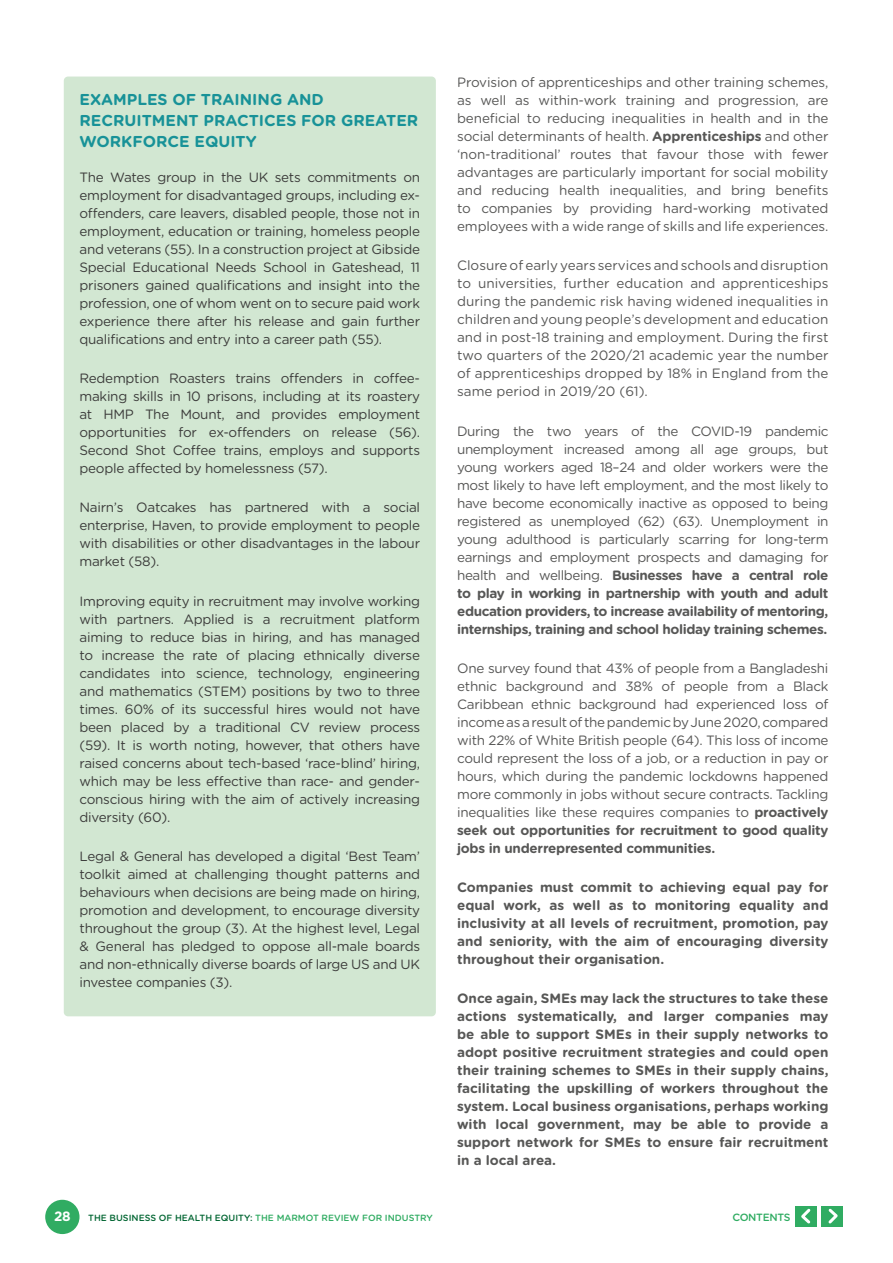
<style>
.page{position:relative;width:893px;height:1263px;background:#fff}
.page>*{position:absolute;margin:0;border:0;box-sizing:border-box;transform-origin:0 0}
.t1{font:700 15.75px/21px "Gotham Rounded";color:#189298}
.t2{font:13.5px/18px "Gotham Rounded";letter-spacing:-.02em;color:#575756;text-align:justify}
.t3{font:13.5px/18px "Gotham Rounded";letter-spacing:-.02em;color:#3c3c3b;text-align:justify}
.t4{font:700 13.5px/18px "Gotham Rounded";color:#575756;text-align:justify}
.t5{font:700 13.5px "Gotham Rounded";color:#fff}
.t6{font:500 10.5px "Gotham Rounded";letter-spacing:-.03em;color:#30ac62}
.t7{font:500 9px "Gotham Rounded";color:#046734}
.s1{font-weight:700}
.s2{color:#30ac62}
</style>
<div class="page">
<div style="left:45px;top:1200px;width:35px;height:34px;background:#30ac62;border-radius:50%"></div>
<div style="left:796px;top:1206px;width:21px;height:20px;background:#30ac62"></div>
<svg style="left:801px;top:1208px;width:10px;height:16px"></svg>
<div style="left:822px;top:1206px;width:21px;height:20px;background:#30ac62"></div>
<svg style="left:828px;top:1208px;width:10px;height:16px"></svg>
<div style="left:64px;top:77px;width:372px;height:939px;background:#d2e7d2;border-radius:4px"></div>
<p class="t1" style="left:80px;top:88px;width:340px">EXAMPLES OF TRAINING AND<br>RECRUITMENT PRACTICES FOR GREATER<br>WORKFORCE EQUITY</p>
<p class="t3" style="left:80px;top:167px;width:342px">The Wates group in the UK sets commitments on employment for disadvantaged groups, including ex&shy;offenders, care leavers, disabled people, those not in employment, education or training, homeless people and veterans (55). In a construction project at Gibside Special Educational Needs School in Gateshead, 11 prisoners gained qualifications and insight into the profession, one of whom went on to secure paid work experience there after his release and gain further qualifications and entry into a career path (55).</p>
<p class="t3" style="left:80px;top:369px;width:342px">Redemption Roasters trains offenders in coffee&shy;making skills in 10 prisons, including at its roastery at HMP The Mount, and provides employment opportunities for ex-offenders on release (56).<br>Second Shot Coffee trains, employs and supports people affected by homelessness (57).</p>
<p class="t3" style="left:80px;top:498px;width:342px">Nairn’s Oatcakes has partnered with a social enterprise, Haven, to provide employment to people with disabilities or other disadvantages in the labour market (58).</p>
<p class="t3" style="left:80px;top:591px;width:342px">Improving equity in recruitment may involve working with partners. Applied is a recruitment platform aiming to reduce bias in hiring, and has managed to increase the rate of placing ethnically diverse candidates into science, technology, engineering and mathematics (STEM) positions by two to three times. 60% of its successful hires would not have been placed by a traditional CV review process (59). It is worth noting, however, that others have raised concerns about tech-based ‘race-blind’ hiring, which may be less effective than race- and gender&shy;conscious hiring with the aim of actively increasing diversity (60).</p>
<p class="t3" style="left:80px;top:846px;width:342px">Legal &amp; General has developed a digital ‘Best Team’ toolkit aimed at challenging thought patterns and behaviours when decisions are being made on hiring, promotion and development, to encourage diversity throughout the group (3). At the highest level, Legal &amp; General has pledged to oppose all-male boards and non-ethnically diverse boards of large US and UK investee companies (3).</p>
<p class="t2" style="left:457px;top:73px;width:373px">Provision of apprenticeships and other training schemes, as well as within-work training and progression, are beneficial to reducing inequalities in health and in the social determinants of health. <span class="s1">Apprenticeships</span> and other ‘non-traditional’ routes that favour those with fewer advantages are particularly important for social mobility and reducing health inequalities, and bring benefits to companies by providing hard-working motivated employees with a wide range of skills and life experiences.</p>
<p class="t2" style="left:457px;top:256px;width:373px">Closure of early years services and schools and disruption to universities, further education and apprenticeships during the pandemic risk having widened inequalities in children and young people’s development and education and in post-18 training and employment. During the first two quarters of the 2020/21 academic year the number of apprenticeships dropped by 18% in England from the same period in 2019/20 (61).</p>
<p class="t2" style="left:457px;top:421px;width:373px">During the two years of the COVID-19 pandemic unemployment increased among all age groups, but young workers aged 18–24 and older workers were the most likely to have left employment, and the most likely to have become economically inactive as opposed to being registered as unemployed (62) (63). Unemployment in young adulthood is particularly scarring for long-term earnings and employment prospects and damaging for health and wellbeing. <span class="s1">Businesses have a central role to play in working in partnership with youth and adult education providers, to increase availability of mentoring, internships, training and school holiday training schemes.</span></p>
<p class="t2" style="left:457px;top:658px;width:373px">One survey found that 43% of people from a Bangladeshi ethnic background and 38% of people from a Black Caribbean ethnic background had experienced loss of income as a result of the pandemic by June 2020, compared with 22% of White British people (64). This loss of income could represent the loss of a job, or a reduction in pay or hours, which during the pandemic lockdowns happened more commonly in jobs without secure contracts. Tackling inequalities like these requires companies to <span class="s1">proactively seek out opportunities for recruitment to good quality jobs in underrepresented communities.</span></p>
<p class="t4" style="left:457px;top:878px;width:373px">Companies must commit to achieving equal pay for equal work, as well as to monitoring equality and inclusivity at all levels of recruitment, promotion, pay and seniority, with the aim of encouraging diversity throughout their organisation.</p>
<p class="t4" style="left:457px;top:989px;width:373px">Once again, SMEs may lack the structures to take these actions systematically, and larger companies may be able to support SMEs in their supply networks to adopt positive recruitment strategies and could open their training schemes to SMEs in their supply chains, facilitating the upskilling of workers throughout the system. Local business organisations, perhaps working with local government, may be able to provide a support network for SMEs to ensure fair recruitment in a local area.</p>
<p class="t5" style="left:54px;top:1206px;width:18px">28</p>
<p class="t7" style="left:88px;top:1211px;width:346px">THE BUSINESS OF HEALTH EQUITY: <span class="s2">THE MARMOT REVIEW FOR INDUSTRY</span></p>
<p class="t6" style="left:732px;top:1209px;width:60px">CONTENTS</p>
</div>
